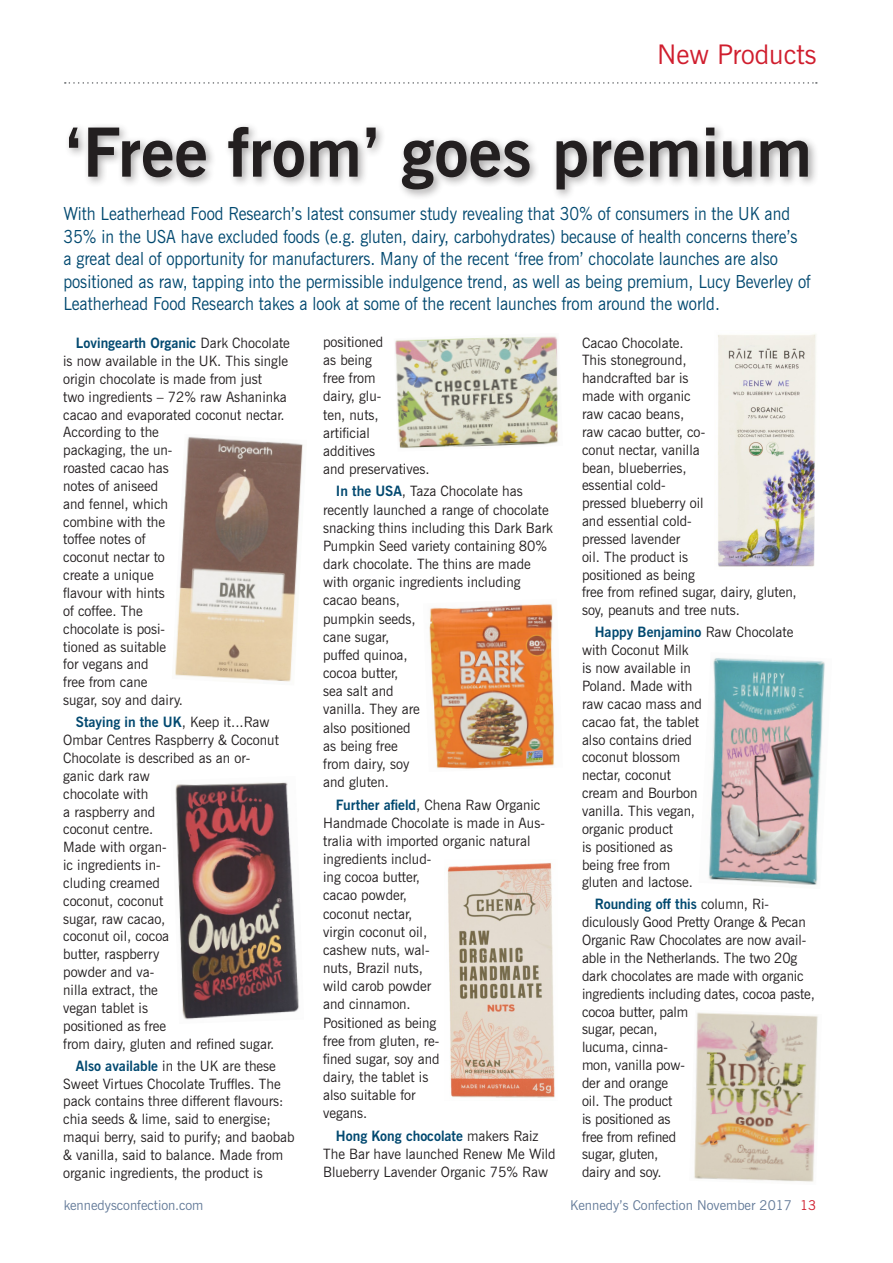
<style>
.page{position:relative;width:893px;height:1263px;background:#fff}
.page>*{position:absolute;margin:0;border:0;box-sizing:border-box;transform-origin:0 0}
.t1{font:700 67.5px "News Gothic BT";color:#231f20}
.t2{font:27px "News Gothic BT";color:#d01e2e}
.t3{font:18px/22.5px "News Gothic BT";color:#024970;scale:.9 1}
.t4{font:14.25px/17.9px "News Gothic BT";color:#231f20}
.t5{font:13.5px "News Gothic BT";color:#647b99}
.s1{font-weight:700;color:#024970}
.s2{color:#d01e2e}
</style>
<div class="page">
<svg style="left:65px;top:82px;width:752px;height:2px"></svg>
<div style="left:64px;top:122px;width:755px;height:79px;background:#231f20;opacity:.4"></div>
<img style="left:694px;top:1012px;width:124px;height:170px">
<img style="left:708px;top:658px;width:117px;height:227px">
<img style="left:447px;top:862px;width:108px;height:236px">
<img style="left:718px;top:334px;width:98px;height:233px">
<img style="left:175px;top:782px;width:124px;height:238px">
<img style="left:395px;top:336px;width:164px;height:112px">
<img style="left:429px;top:604px;width:126px;height:165px">
<img style="left:175px;top:437px;width:128px;height:245px">
<h2 class="t2" style="left:657px;top:38px;width:161px">New Products</h2>
<h1 class="t1" style="left:64px;top:111px;width:749px">‘Free from’ goes premium</h1>
<p class="t3" style="left:63px;top:202px;width:832px">With Leatherhead Food Research’s latest consumer study revealing that 30% of consumers in the UK and 35% in the USA have excluded foods (e.g. gluten, dairy, carbohydrates) because of health concerns there’s<br>a great deal of opportunity for manufacturers. Many of the recent ‘free from’ chocolate launches are also positioned as raw, tapping into the permissible indulgence trend, as well as being premium, Lucy Beverley of Leatherhead Food Research takes a look at some of the recent launches from around the world.</p>
<p class="t4" style="left:63px;top:334px;width:228px;text-indent:13px"><span class="s1">Lovingearth Organic</span> Dark Chocolate is now available in the UK. This single origin chocolate is made from just<br>two ingredients – 72% raw Ashaninka cacao and evaporated coconut nectar.<br>According to the<br>packaging, the un-<br>roasted cacao has<br>notes of aniseed<br>and fennel, which<br>combine with the<br>toffee notes of<br>coconut nectar to<br>create a unique<br>flavour with hints<br>of coffee. The<br>chocolate is posi-<br>tioned as suitable<br>for vegans and<br>free from cane<br>sugar, soy and dairy.</p>
<p class="t4" style="left:63px;top:713px;width:217px;text-indent:13px"><span class="s1">Staying in the UK</span>, Keep it...Raw<br>Ombar Centres Raspberry &amp; Coconut<br>Chocolate is described as an or&shy;ganic dark raw<br>chocolate with<br>a raspberry and<br>coconut centre.<br>Made with organ-<br>ic ingredients in-<br>cluding creamed<br>coconut, coconut<br>sugar, raw cacao,<br>coconut oil, cocoa<br>butter, raspberry<br>powder and va-<br>nilla extract, the<br>vegan tablet is<br>positioned as free<br>from dairy, gluten and refined sugar.</p>
<p class="t4" style="left:63px;top:1056px;width:233px;text-indent:13px"><span class="s1">Also available</span> in the UK are these Sweet Virtues Chocolate Truffles. The pack contains three different flavours: chia seeds &amp; lime, said to energise; maqui berry, said to purify; and baobab &amp; vanilla, said to balance. Made from organic ingredients, the product is</p>
<p class="t4" style="left:323px;top:333px;width:108px">positioned<br>as being<br>free from<br>dairy, glu-<br>ten, nuts,<br>artificial<br>additives<br>and preservatives.</p>
<p class="t4" style="left:323px;top:482px;width:231px;text-indent:13px"><span class="s1">In the USA</span>, Taza Chocolate has recently launched a range of chocolate snacking thins including this Dark Bark<br>Pumpkin Seed variety containing 80% dark chocolate. The thins are made with organic ingredients including cacao beans,<br>pumpkin seeds,<br>cane sugar,<br>puffed quinoa,<br>cocoa butter,<br>sea salt and<br>vanilla. They are<br>also positioned<br>as being free<br>from dairy, soy<br>and gluten.</p>
<p class="t4" style="left:323px;top:795px;width:223px;text-indent:13px"><span class="s1">Further afield</span>, Chena Raw Organic<br>Handmade Chocolate is made in Aus&shy;tralia with imported organic natural ingredients includ-<br>ing cocoa butter,<br>cacao powder,<br>coconut nectar,<br>virgin coconut oil,<br>cashew nuts, wal-<br>nuts, Brazil nuts,<br>wild carob powder<br>and cinnamon.<br>Positioned as being<br>free from gluten, re-<br>fined sugar, soy and<br>dairy, the tablet is<br>also suitable for<br>vegans.</p>
<p class="t4" style="left:323px;top:1127px;width:234px;text-align:center"><span class="s1">Hong Kong chocolate</span> makers Raiz<br>The Bar have launched Renew Me Wild<br>Blueberry Lavender Organic 75% Raw</p>
<p class="t4" style="left:582px;top:333px;width:216px">Cacao Chocolate.<br>This stoneground,<br>handcrafted bar is<br>made with organic<br>raw cacao beans,<br>raw cacao butter, co-<br>conut nectar, vanilla<br>bean, blueberries,<br>essential cold-<br>pressed blueberry oil<br>and essential cold-<br>pressed lavender<br>oil. The product is<br>positioned as being<br>free from refined sugar, dairy, gluten, soy, peanuts and tree nuts.</p>
<p class="t4" style="left:582px;top:623px;width:213px;text-indent:13px"><span class="s1">Happy Benjamino</span> Raw Chocolate with Coconut Milk<br>is now available in<br>Poland. Made with<br>raw cacao mass and<br>cacao fat, the tablet<br>also contains dried<br>coconut blossom<br>nectar, coconut<br>cream and Bourbon<br>vanilla. This vegan,<br>organic product<br>is positioned as<br>being free from<br>gluten and lactose.</p>
<p class="t4" style="left:582px;top:895px;width:234px;text-indent:13px"><span class="s1">Rounding off this</span> column, Ri&shy;diculously Good Pretty Orange &amp; Pecan<br>Organic Raw Chocolates are now avail&shy;able in the Netherlands. The two 20g dark chocolates are made with organic ingredients including dates, cocoa paste, cocoa butter, palm<br>sugar, pecan,<br>lucuma, cinna-<br>mon, vanilla pow-<br>der and orange<br>oil. The product<br>is positioned as<br>free from refined<br>sugar, gluten,<br>dairy and soy.</p>
<p class="t5" style="left:64px;top:1196px;width:141px">kennedysconfection.com</p>
<p class="t5" style="left:570px;top:1196px;width:248px">Kennedy’s Confection November 2017 <span class="s2">13</span></p>
</div>
